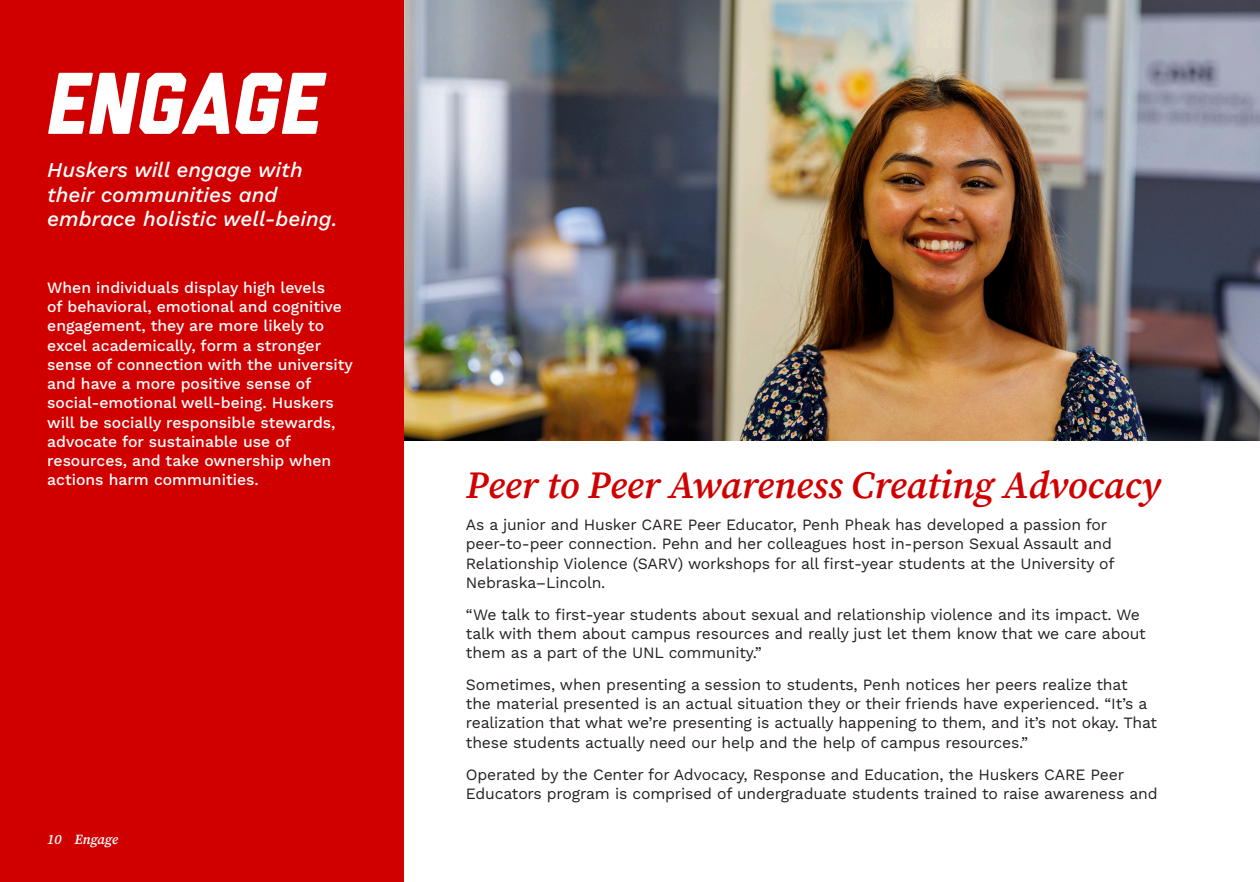
<style>
.page{position:relative;width:1260px;height:882px;background:#fff}
.page>*{position:absolute;margin:0;border:0;box-sizing:border-box;transform-origin:0 0}
.Sidebar_Title{font:italic 800 87.5px "Liberator";color:#fff}
.t1{font:italic 38.5px "Source Serif Variable";letter-spacing:-.005em;color:#d00000}
.Sidebar_Subheading{font:italic 500 21px/24.5px "Work Sans";color:#fff}
.Paragraph{font:15.75px/19.2px "Work Sans";letter-spacing:-.01em;color:#231f20}
.Sidebar_Text{font:500 15.75px/19.2px "Work Sans";color:#fff}
.Page_Number{font:italic 600 14px "Source Serif 4";letter-spacing:-.005em;color:#fff}
</style>
<div class="page">
<div style="left:0;top:0;width:404px;height:882px;background:#d00000"></div>
<img style="left:404px;top:0;width:856px;height:441px">
<p class="Sidebar_Title" style="left:47px;top:56px;width:276px">ENGAGE</p>
<p class="Sidebar_Subheading" style="left:47px;top:156px;width:292px">Huskers will engage with their communities and embrace holistic well-being.</p>
<p class="Sidebar_Text" style="left:47px;top:277px;width:307px">When individuals display high levels<br>of behavioral, emotional and cognitive engagement, they are more likely to excel academically, form a stronger sense of connection with the university and have a more positive sense of social-emotional well-being. Huskers will be socially responsible stewards, advocate for sustainable use of resources, and take ownership when actions harm communities.</p>
<p class="Page_Number" style="left:47px;top:829px;width:16px">10</p>
<p class="Page_Number" style="left:75px;top:829px;width:45px">Engage</p>
<h2 class="t1" style="left:466px;top:460px;width:696px">Peer to Peer Awareness Creating Advocacy</h2>
<p class="Paragraph" style="left:466px;top:514px;width:650px">As a junior and Husker CARE Peer Educator, Penh Pheak has developed a passion for peer-to-peer connection. Pehn and her colleagues host in-person Sexual Assault and Relationship Violence (SARV) workshops for all first-year students at the University of Nebraska–Lincoln.</p>
<p class="Paragraph" style="left:466px;top:604px;width:681px">“We talk to first-year students about sexual and relationship violence and its impact. We talk with them about campus resources and really just let them know that we care about them as a part of the UNL community.”</p>
<p class="Paragraph" style="left:466px;top:674px;width:693px">Sometimes, when presenting a session to students, Penh notices her peers realize that<br>the material presented is an actual situation they or their friends have experienced. “It’s a realization that what we’re presenting is actually happening to them, and it’s not okay. That these students actually need our help and the help of campus resources.”</p>
<p class="Paragraph" style="left:466px;top:764px;width:693px">Operated by the Center for Advocacy, Response and Education, the Huskers CARE Peer<br>Educators program is comprised of undergraduate students trained to raise awareness and</p>
</div>
